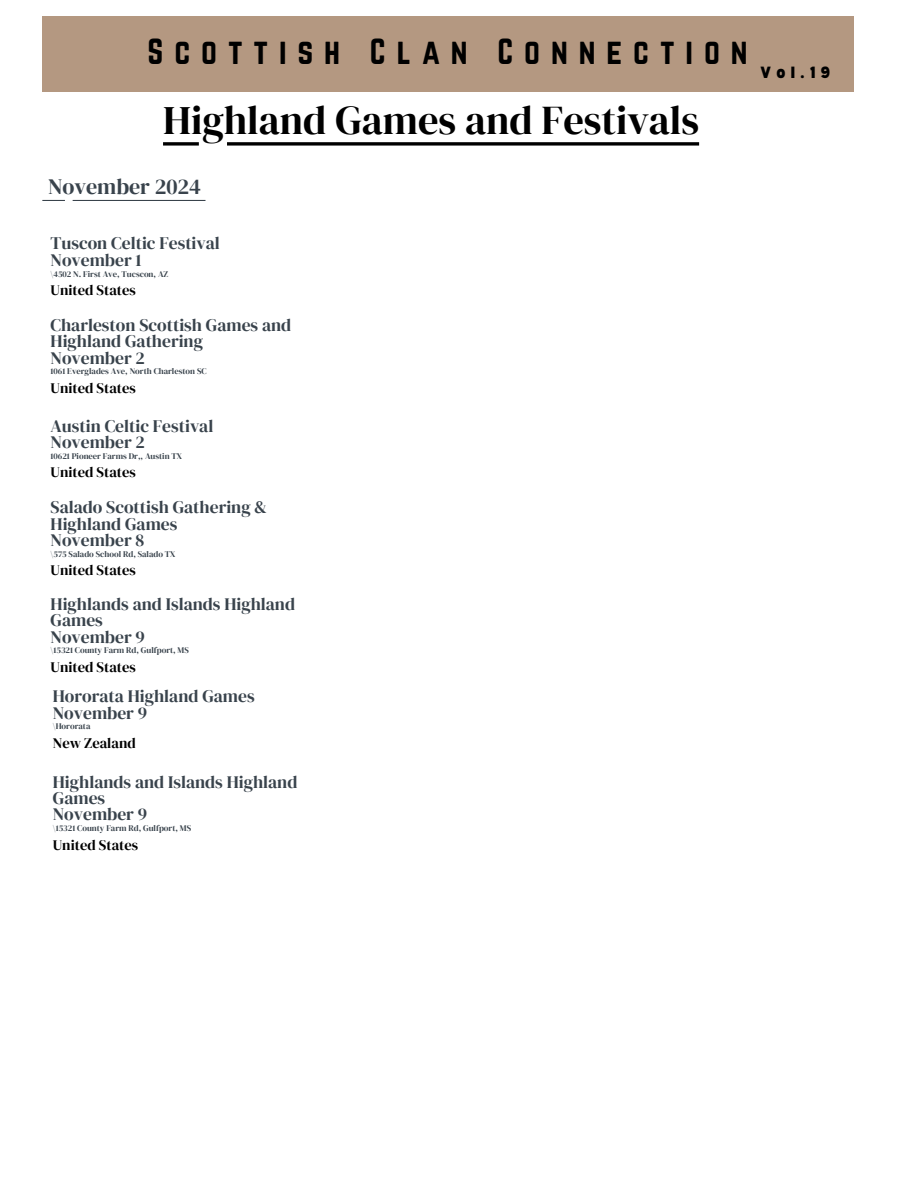
<style>
.page{position:relative;width:918px;height:1188px;background:#fff}
.page>*{position:absolute;margin:0;border:0;box-sizing:border-box;transform-origin:0 0}
.t1{font:40.5px "DM Serif Display";color:#000}
.t2{font:31.8px "Norwester";letter-spacing:.34em;color:#000}
.t3{font:22.05px "DM Serif Display";color:#39434c}
.t4{font:17.55px/16.4px "DM Serif Display";color:#39434c}
.t5{font:900 semi-condensed 15.9px "Bernoru";color:#000}
.t6{font:14.55px "DM Serif Display";color:#000}
.t7{font:8.55px "DM Serif Display";color:#39434c}
</style>
<div class="page">
<div style="left:42px;top:17px;width:812px;height:75px;background:#b49881"></div>
<svg style="left:163px;top:142px;width:536px;height:4px;background:#333"></svg>
<svg style="left:42px;top:200px;width:164px;height:1px"></svg>
<h2 class="t2" style="left:148px;top:32px;width:601px">SCOTTISH CLAN CONNECTION</h2>
<h1 class="t1" style="left:163px;top:92px;width:538px">Highland Games and Festivals</h1>
<p class="t3" style="left:48px;top:171px;width:155px">November 2024</p>
<h4 class="t5" style="left:760px;top:63px;width:71px">Vol.1 9</h4>
<h3 class="t4" style="left:51px;top:235px;width:171px">Tuscon Celtic Festival</h3>
<p class="t4" style="left:51px;top:252px;width:93px">November 1</p>
<p class="t7" style="left:51px;top:268px;width:119px">\4502 N. First Ave, Tucscon, AZ</p>
<p class="t6" style="left:51px;top:280px;width:87px">United States</p>
<p class="t4" style="left:51px;top:317px;width:242px">Charleston Scottish Games and<br>Highland Gathering<br>November 2</p>
<p class="t7" style="left:51px;top:366px;width:158px">1061 Everglades Ave, North Charleston SC</p>
<p class="t6" style="left:51px;top:378px;width:87px">United States</p>
<p class="t4" style="left:51px;top:417px;width:164px">Austin Celtic Festival</p>
<h5 class="t4" style="left:51px;top:434px;width:96px">November 2</h5>
<h5 class="t7" style="left:51px;top:450px;width:133px">10621 Pioneer Farms Dr,, Austin TX</h5>
<h5 class="t6" style="left:51px;top:462px;width:87px">United States</h5>
<h5 class="t4" style="left:51px;top:499px;width:218px">Salado Scottish Gathering &amp;<br>Highland Games<br>November 8</h5>
<h5 class="t7" style="left:51px;top:548px;width:126px">\575 Salado School Rd, Salado TX</h5>
<h5 class="t6" style="left:51px;top:560px;width:87px">United States</h5>
<p class="t4" style="left:51px;top:596px;width:246px">Highlands and Islands Highland<br>Games<br>November 9</p>
<p class="t7" style="left:51px;top:644px;width:140px">\15321 County Farm Rd, Gulfport, MS</p>
<p class="t6" style="left:51px;top:657px;width:87px">United States</p>
<h5 class="t4" style="left:53px;top:688px;width:203px">Hororata Highland Games<br>November 9</h5>
<h5 class="t7" style="left:53px;top:720px;width:39px">\Hororata</h5>
<h5 class="t6" style="left:53px;top:733px;width:84px">New Zealand</h5>
<p class="t4" style="left:53px;top:773px;width:246px">Highlands and Islands Highland<br>Games<br>November 9</p>
<p class="t7" style="left:53px;top:822px;width:140px">\15321 County Farm Rd, Gulfport, MS</p>
<p class="t6" style="left:53px;top:834px;width:87px">United States</p>
</div>
